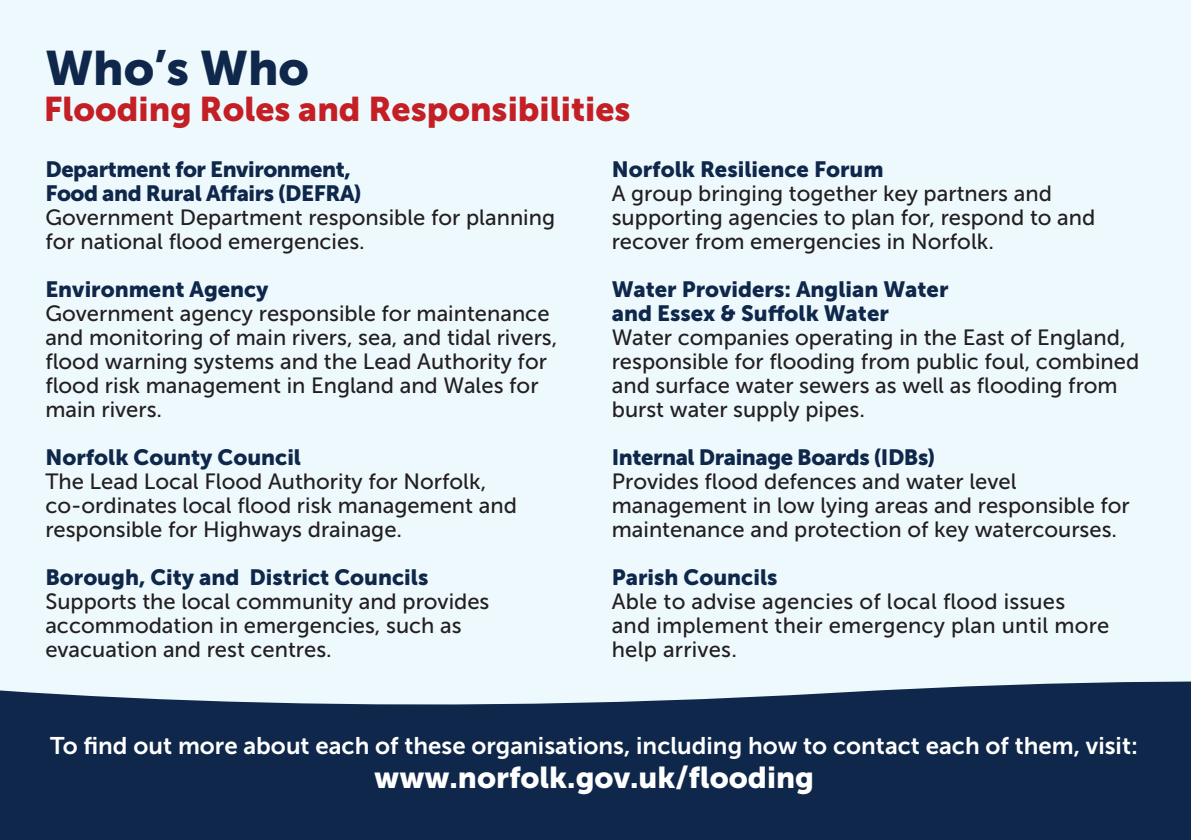
<style>
.page{position:relative;width:1191px;height:840px;background:#fff}
.page>*{position:absolute;margin:0;border:0;box-sizing:border-box;transform-origin:0 0}
.t1{font:48px "Museo Sans 900";color:#0e274a}
.t2{font:34px "Museo Sans 900";color:#c31f24}
.t3{font:30px "Museo Sans 900";color:#fff}
.t4{font:24px "Museo Sans 700";color:#fff}
.t5{font:22px/24px "Museo Sans 500";color:#231f20}
.t6{font:22px "Museo Sans 900";color:#0e274a}
.t7{font:22px "Museo Sans 900";letter-spacing:-.02em;color:#0e274a}
</style>
<div class="page">
<div style="left:0;top:0;width:1191px;height:595px;background:#eef9fd"></div>
<svg style="left:0;top:595px;width:1191px;height:244px;background:#6a7d94"></svg>
<p class="t1" style="left:45px;top:41px;width:265px">Who’s Who</p>
<p class="t2" style="left:44px;top:89px;width:588px">Flooding Roles and Responsibilities</p>
<p class="t7" style="left:45px;top:156px;width:307px">Department for Environment,</p>
<p class="t7" style="left:45px;top:180px;width:318px">Food and Rural Affairs (DEFRA)</p>
<p class="t5" style="left:45px;top:205px;width:511px">Government Department responsible for planning for national flood emergencies.</p>
<p class="t6" style="left:45px;top:276px;width:225px">Environment Agency</p>
<p class="t5" style="left:45px;top:301px;width:513px">Government agency responsible for maintenance and monitoring of main rivers, sea, and tidal rivers, flood warning systems and the Lead Authority for flood risk management in England and Wales for main rivers.</p>
<p class="t6" style="left:45px;top:444px;width:257px">Norfolk County Council</p>
<p class="t5" style="left:45px;top:469px;width:473px">The Lead Local Flood Authority for Norfolk, co-ordinates local flood risk management and responsible for Highways drainage.</p>
<p class="t6" style="left:45px;top:564px;width:384px">Borough, City and District Councils</p>
<p class="t5" style="left:45px;top:589px;width:445px">Supports the local community and provides accommodation in emergencies, such as evacuation and rest centres.</p>
<p class="t6" style="left:612px;top:156px;width:273px">Norfolk Resilience Forum</p>
<p class="t5" style="left:612px;top:181px;width:485px">A group bringing together key partners and supporting agencies to plan for, respond to and recover from emergencies in Norfolk.</p>
<p class="t6" style="left:612px;top:276px;width:338px">Water Providers: Anglian Water</p>
<p class="t6" style="left:612px;top:300px;width:278px">and Essex &amp; Suffolk Water</p>
<p class="t5" style="left:612px;top:325px;width:529px">Water companies operating in the East of England, responsible for flooding from public foul, combined and surface water sewers as well as flooding from burst water supply pipes.</p>
<p class="t7" style="left:612px;top:444px;width:325px">Internal Drainage Boards (IDBs)</p>
<p class="t5" style="left:612px;top:469px;width:519px">Provides flood defences and water level management in low lying areas and responsible for maintenance and protection of key watercourses.</p>
<p class="t6" style="left:612px;top:564px;width:167px">Parish Councils</p>
<p class="t5" style="left:612px;top:589px;width:499px">Able to advise agencies of local flood issues<br>and implement their emergency plan until more help arrives.</p>
<p class="t4" style="left:50px;top:732px;width:1089px">To find out more about each of these organisations, including how to contact each of them, visit:</p>
<p class="t3" style="left:374px;top:760px;width:441px">www.norfolk.gov.uk/flooding</p>
</div>
